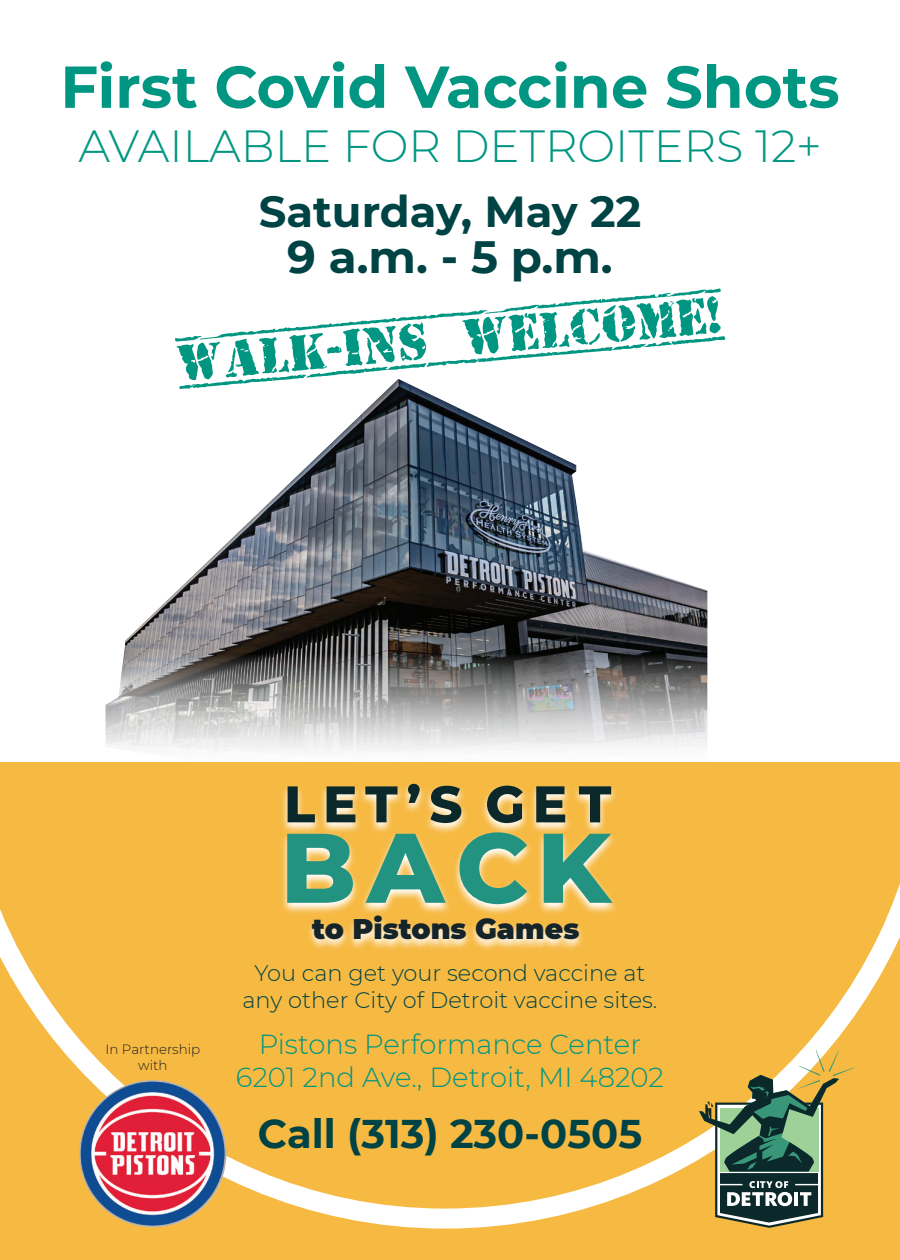
<style>
.page{position:relative;width:900px;height:1260px;background:#fff}
.page>*{position:absolute;margin:0;border:0;box-sizing:border-box;transform-origin:0 0}
.t1{font:700 59px "Montserrat";color:#009681}
.t2{font:52.5px "Old Stamper";color:#009681}
.t3{font:700 45.25px "Montserrat";color:#004345}
.t4{font:300 45px "Montserrat";color:#009681}
.t5{font:700 43.25px "Montserrat";color:#004345}
.t6{font:700 40px "Montserrat";color:#004345}
.t7{font:900 28.25px "Montserrat";color:#152429}
.t8{font:300 27.5px/33px "Montserrat";color:#009681;text-align:center}
.t9{font:300 22.5px/27px "Montserrat";color:#004345;text-align:center}
.t10{font:300 13.5px/16px "Montserrat";color:#231f20;text-align:center}
</style>
<div class="page">
<img style="left:136px;top:379px;width:571px;height:251px">
<div style="left:0;top:762px;width:900px;height:498px;background:#f6b942"></div>
<svg style="left:0;top:630px;width:900px;height:599px"></svg>
<svg style="left:699px;top:1050px;width:155px;height:178px"></svg>
<img style="left:79px;top:1080px;width:147px;height:147px;border-radius:74px">
<h1 class="t1" style="left:60px;top:44px;width:781px">First Covid Vaccine Shots</h1>
<h3 class="t4" style="left:78px;top:115px;width:745px">AVAILABLE FOR DETROITERS 12+</h3>
<h3 class="t5" style="left:259px;top:181px;width:384px">Saturday, May 22</h3>
<h3 class="t3" style="left:287px;top:225px;width:327px">9 a.m. - 5 p.m.</h3>
<h2 class="t2" style="left:176px;top:336px;width:548px;rotate:-5deg">Walk-ins Welcome!</h2>
<p class="t7" style="left:312px;top:908px;width:269px">to Pistons Games</p>
<p class="t10" style="left:106px;top:1041px;width:96px">In Partnership with</p>
<p class="t9" style="left:243px;top:959px;width:416px">You can get your second vaccine at any other City of Detroit vaccine sites.</p>
<p class="t8" style="left:236px;top:1027px;width:430px">Pistons Performance Center<br>6201 2nd Ave., Detroit, MI 48202</p>
<h3 class="t6" style="left:258px;top:1105px;width:386px">Call (313) 230-0505</h3>
</div>
